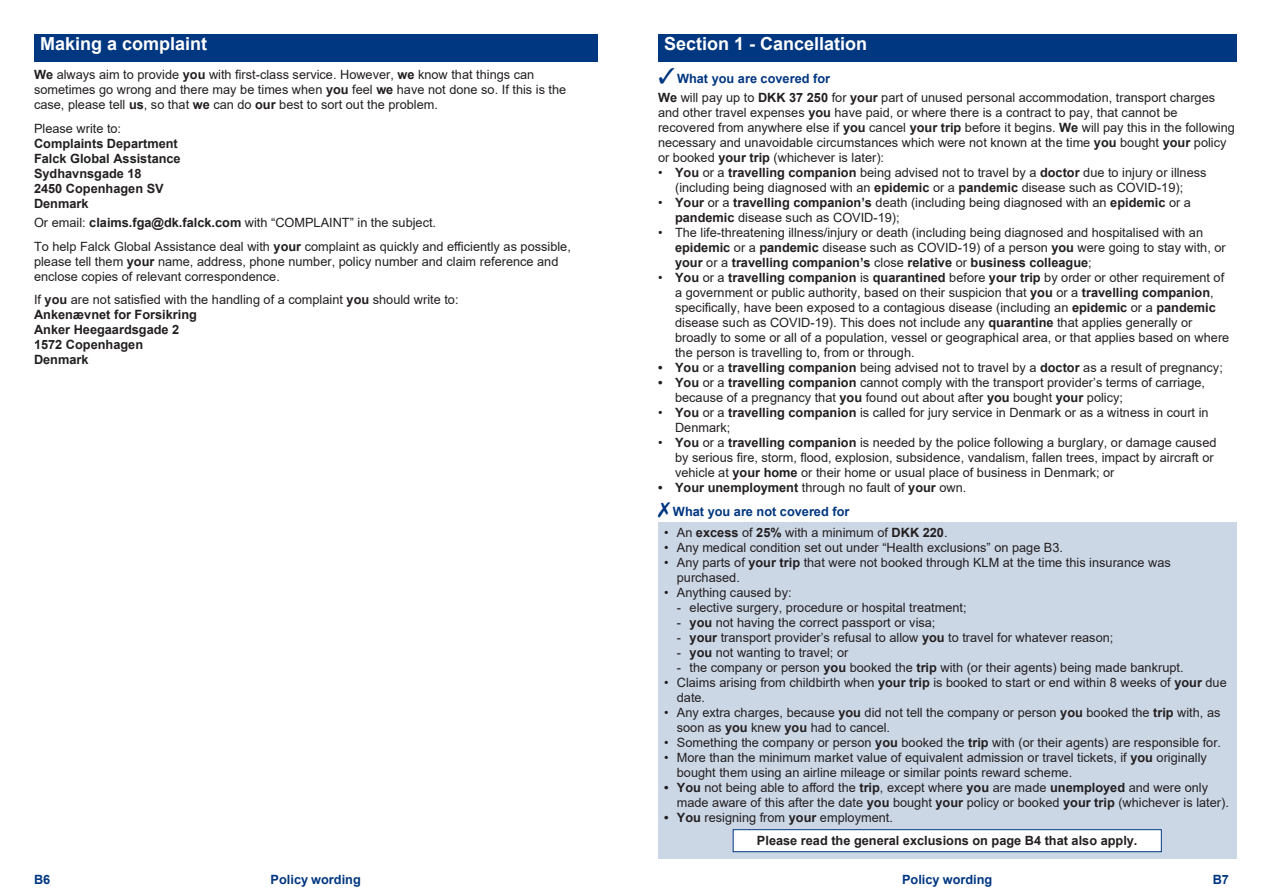
<style>
.page{position:relative;width:1263px;height:893px;background:#fff}
.page>*{position:absolute;margin:0;border:0;box-sizing:border-box;transform-origin:0 0}
.t1{font:700 18px "Arial";color:#fff}
.t2{font:12.75px/15px "Arial";color:#231f20}
.t3{font:700 12.75px "Arial";color:#231f20}
.t4{font:700 12.75px "Arial";color:#003781}
.s1{font-weight:700}
.s2{font-weight:400}
</style>
<div class="page">
<div style="left:658px;top:34px;width:578px;height:28px;background:#003781"></div>
<div style="left:658px;top:522px;width:578px;height:336px;background:#ccd7e6"></div>
<div style="left:34px;top:34px;width:563px;height:28px;background:#003781"></div>
<div style="left:733px;top:830px;width:428px;height:22px;background:#fff"></div>
<div style="left:733px;top:829px;width:429px;height:23px;border:1px solid #003781"></div>
<p class="t1" style="left:40px;top:31px;width:169px">Making a complaint</p>
<p class="t2" style="left:34px;top:67px;width:534px"><span class="s1">We</span> always aim to provide <span class="s1">you</span> with first-class service. However, <span class="s1">we</span> know that things can sometimes go wrong and there may be times when <span class="s1">you</span> feel <span class="s1">we</span> have not done so. If this is the case, please tell <span class="s1">us</span>, so that <span class="s1">we</span> can do <span class="s1">our</span> best to sort out the problem.</p>
<p class="t2" style="left:34px;top:121px;width:89px">Please write to:</p>
<p class="t3" style="left:34px;top:134px;width:145px">Complaints Department</p>
<p class="t3" style="left:34px;top:149px;width:148px">Falck Global Assistance</p>
<p class="t3" style="left:34px;top:164px;width:109px">Sydhavnsgade 18</p>
<p class="t3" style="left:34px;top:179px;width:131px">2450 Copenhagen SV</p>
<p class="t3" style="left:34px;top:194px;width:56px">Denmark</p>
<p class="t2" style="left:34px;top:215px;width:404px">Or email: <span class="s1">claims.fga@dk.falck.com</span> with “COMPLAINT” in the subject.</p>
<p class="t2" style="left:34px;top:239px;width:538px">To help Falck Global Assistance deal with <span class="s1">your</span> complaint as quickly and efficiently as possible, please tell them <span class="s1">your</span> name, address, phone number, policy number and claim reference and enclose copies of relevant correspondence.</p>
<p class="t2" style="left:34px;top:292px;width:426px">If <span class="s1">you</span> are not satisfied with the handling of a complaint <span class="s1">you</span> should write to:</p>
<p class="t3" style="left:34px;top:306px;width:164px">Ankenævnet for Forsikring</p>
<p class="t3" style="left:34px;top:321px;width:147px">Anker Heegaardsgade 2</p>
<p class="t3" style="left:34px;top:336px;width:111px">1572 Copenhagen</p>
<p class="t3" style="left:34px;top:351px;width:56px">Denmark</p>
<p class="t1" style="left:664px;top:31px;width:205px">Section 1 - Cancellation</p>
<p class="t4" style="left:658px;top:69px;width:173px">✓ What you are covered for</p>
<p class="t2" style="left:658px;top:90px;width:578px"><span class="s1">We</span> will pay up to <span class="s1">DKK 37 250</span> for <span class="s1">your</span> part of unused personal accommodation, transport charges and other travel expenses <span class="s1">you</span> have paid, or where there is a contract to pay, that cannot be recovered from anywhere else if <span class="s1">you</span> cancel <span class="s1">your trip</span> before it begins. <span class="s1">We</span> will pay this in the following necessary and unavoidable circumstances which were not known at the time <span class="s1">you</span> bought <span class="s1">your</span> policy or booked <span class="s1">your trip</span> (whichever is later):</p>
<p class="t2" style="left:658px;top:165px;width:550px;text-align:center">• <span class="s1">You</span> or a <span class="s1">travelling companion</span> being advised not to travel by a <span class="s1">doctor</span> due to injury or illness (including being diagnosed with an <span class="s1">epidemic</span> or a <span class="s1">pandemic</span> disease such as COVID-19);</p>
<p class="t2" style="left:675px;top:195px;width:517px;text-indent:-17px">• <span class="s1">Your</span> or a <span class="s1">travelling companion’s</span> death (including being diagnosed with an <span class="s1">epidemic</span> or a <span class="s1">pandemic</span> disease such as COVID-19);</p>
<p class="t2" style="left:675px;top:225px;width:552px;text-indent:-17px">• The life-threatening illness/injury or death (including being diagnosed and hospitalised with an <span class="s1">epidemic</span> or a <span class="s1">pandemic</span> disease such as COVID-19) of a person <span class="s1">you</span> were going to stay with, or <span class="s1">your</span> or a <span class="s1">travelling companion’s</span> close <span class="s1">relative</span> or <span class="s1">business colleague</span>;</p>
<p class="t2" style="left:675px;top:270px;width:556px;text-indent:-17px">• <span class="s1">You</span> or a <span class="s1">travelling companion</span> is <span class="s1">quarantined</span> before <span class="s1">your trip</span> by order or other requirement of a government or public authority, based on their suspicion that <span class="s1">you</span> or a <span class="s1">travelling companion</span>, specifically, have been exposed to a contagious disease (including an <span class="s1">epidemic</span> or a <span class="s1">pandemic </span>disease such as COVID-19). This does not include any <span class="s1">quarantine</span> that applies generally or broadly to some or all of a population, vessel or geographical area, or that applies based on where the person is travelling to, from or through.</p>
<p class="t2" style="left:658px;top:360px;width:566px"><span class="s1">• You</span> or a <span class="s1">travelling companion</span> being advised not to travel by a <span class="s1">doctor</span> as a result of pregnancy;</p>
<p class="t2" style="left:675px;top:375px;width:531px;text-indent:-17px"><span class="s1">• You</span> or a <span class="s1">travelling companion</span> cannot comply with the transport provider’s terms of carriage, because of a pregnancy that <span class="s1">you</span> found out about after <span class="s1">you</span> bought <span class="s1">your</span> policy;</p>
<p class="t2" style="left:675px;top:405px;width:535px;text-indent:-17px">• <span class="s1">You</span> or a <span class="s1">travelling companion</span> is called for jury service in Denmark or as a witness in court in<br>Denmark;</p>
<p class="t2" style="left:675px;top:435px;width:543px;text-indent:-17px">• <span class="s1">You</span> or a <span class="s1">travelling companion</span> is needed by the police following a burglary, or damage caused by serious fire, storm, flood, explosion, subsidence, vandalism, fallen trees, impact by aircraft or vehicle at <span class="s1">your home</span> or their home or usual place of business in Denmark; or</p>
<p class="t3" style="left:658px;top:479px;width:310px">• Your unemployment <span class="s2">through no fault of</span> your <span class="s2">own.</span></p>
<p class="t4" style="left:673px;top:502px;width:178px">What you are not covered for</p>
<p class="t2" style="left:664px;top:525px;width:285px">• An <span class="s1">excess</span> of <span class="s1">25%</span> with a minimum of <span class="s1">DKK 220</span>.</p>
<p class="t2" style="left:664px;top:540px;width:400px">• Any medical condition set out under “Health exclusions” on page B3.</p>
<p class="t2" style="left:677px;top:555px;width:495px;text-indent:-13px">• Any parts of <span class="s1">your trip</span> that were not booked through KLM at the time this insurance was purchased.</p>
<p class="t2" style="left:664px;top:585px;width:129px">• Anything caused by:</p>
<p class="t2" style="left:677px;top:600px;width:291px">- elective surgery, procedure or hospital treatment;</p>
<p class="t2" style="left:677px;top:615px;width:260px">- <span class="s1">you</span> not having the correct passport or visa;</p>
<p class="t2" style="left:677px;top:630px;width:438px">- <span class="s1">your</span> transport provider’s refusal to allow <span class="s1">you</span> to travel for whatever reason;</p>
<p class="t2" style="left:677px;top:645px;width:173px">- <span class="s1">you</span> not wanting to travel; or</p>
<p class="t2" style="left:677px;top:660px;width:508px">- the company or person <span class="s1">you</span> booked the <span class="s1">trip</span> with (or their agents) being made bankrupt.</p>
<p class="t2" style="left:677px;top:675px;width:551px;text-indent:-13px">• Claims arising from childbirth when <span class="s1">your trip</span> is booked to start or end within 8 weeks of <span class="s1">your</span> due date.</p>
<p class="t2" style="left:677px;top:705px;width:545px;text-indent:-13px">• Any extra charges, because <span class="s1">you</span> did not tell the company or person <span class="s1">you</span> booked the <span class="s1">trip</span> with, as soon as <span class="s1">you</span> knew <span class="s1">you</span> had to cancel.</p>
<p class="t2" style="left:664px;top:735px;width:559px">• Something the company or person <span class="s1">you</span> booked the <span class="s1">trip</span> with (or their agents) are responsible for.</p>
<p class="t2" style="left:677px;top:750px;width:532px;text-indent:-13px">• More than the minimum market value of equivalent admission or travel tickets, if <span class="s1">you</span> originally bought them using an airline mileage or similar points reward scheme.</p>
<p class="t2" style="left:677px;top:780px;width:554px;text-indent:-13px"><span class="s1">• You</span> not being able to afford the <span class="s1">trip</span>, except where <span class="s1">you</span> are made <span class="s1">unemployed</span> and were only made aware of this after the date <span class="s1">you</span> bought <span class="s1">your</span> policy or booked <span class="s1">your trip</span> (whichever is later).</p>
<p class="t2" style="left:664px;top:810px;width:230px"><span class="s1">• You</span> resigning from <span class="s1">your</span> employment.</p>
<p class="t3" style="left:757px;top:832px;width:382px">Please read the general exclusions on page B4 that also apply.</p>
<p class="t4" style="left:34px;top:870px;width:18px">B6</p>
<p class="t4" style="left:271px;top:870px;width:92px">Policy wording</p>
<p class="t4" style="left:902px;top:870px;width:92px">Policy wording</p>
<p class="t4" style="left:1213px;top:870px;width:18px">B7</p>
</div>
